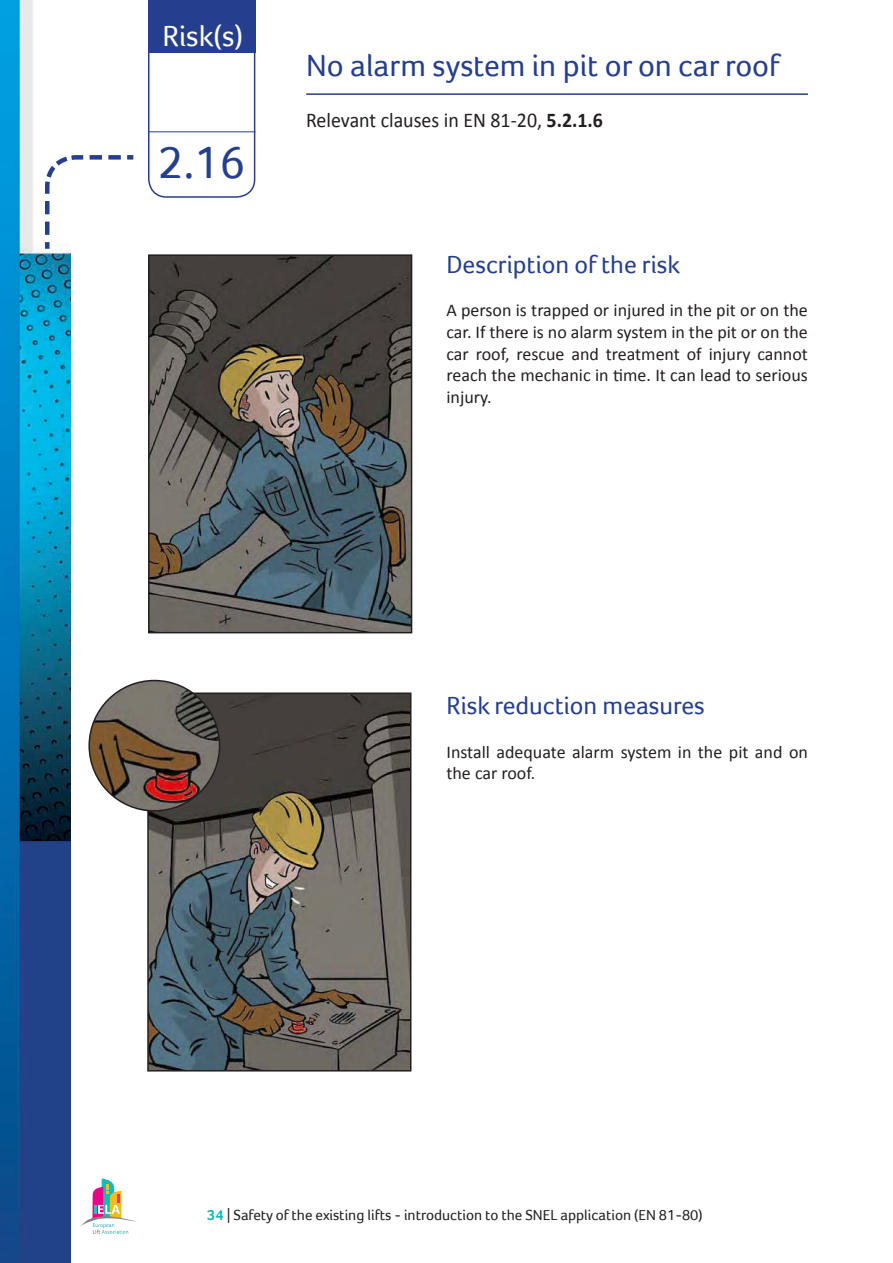
<style>
.page{position:relative;width:893px;height:1263px;background:#fff}
.page>*{position:absolute;margin:0;border:0;box-sizing:border-box;transform-origin:0 0}
.Titre_droite{font:46.5px "Foco";color:#253f8e}
.titre_2{font:31.5px "Foco";color:#253f8e}
.t1{font:30px "Foco";color:#fff}
.Petit_titre{font:25.5px "Foco";color:#253f8e}
.sous-titre{font:21px "Calibri";color:#231f20;scale:.95 1}
.TXT_ELA{font:18px/21.6px "Calibri";color:#231f20;text-align:justify}
.t2{font:15px "Foco";color:#231f20}
.s1{font-weight:700}
.s2{font-weight:700;color:#15bbb9}
</style>
<div class="page">
<img style="left:0;top:0;width:71px;height:1263px">
<svg style="left:148px;top:0;width:108px;height:198px"></svg>
<div style="left:148px;top:0;width:107px;height:53px;background:#253f8e"></div>
<hr style="left:148px;top:131px;width:107px;height:1px;background:#253f8e">
<svg style="left:43px;top:153px;width:91px;height:100px"></svg>
<svg style="left:80px;top:1178px;width:57px;height:56px"></svg>
<hr style="left:306px;top:93px;width:502px;height:2px;background:#253f8e">
<img style="left:151px;top:257px;width:258px;height:373px">
<div style="left:148px;top:254px;width:264px;height:379px;border:2px solid #231f20"></div>
<img style="left:150px;top:695px;width:258px;height:373px">
<div style="left:147px;top:692px;width:264px;height:379px;border:2px solid #231f20"></div>
<img style="left:89px;top:680px;width:131px;height:131px;border-radius:65px">
<h3 class="t1" style="left:162px;top:19px;width:82px">Risk(s)</h3>
<p class="Titre_droite" style="left:158px;top:135px;width:89px">2.16</p>
<p class="titre_2" style="left:306px;top:48px;width:475px">No alarm system in pit or on car roof</p>
<p class="sous-titre" style="left:306px;top:107px;width:314px">Relevant clauses in EN 81-20, <span class="s1">5.2.1.6</span></p>
<p class="Petit_titre" style="left:446px;top:250px;width:235px">Description of the risk</p>
<p class="TXT_ELA" style="left:446px;top:300px;width:363px">A person is trapped or injured in the pit or on the car. If there is no alarm system in the pit or on the car roof, rescue and treatment of injury cannot reach the mechanic in time. It can lead to serious injury.</p>
<p class="Petit_titre" style="left:446px;top:691px;width:260px">Risk reduction measures</p>
<p class="TXT_ELA" style="left:446px;top:741px;width:363px">Install adequate alarm system in the pit and on the car roof.</p>
<p class="t2" style="left:207px;top:1206px;width:497px"><span class="s2">34</span> | Safety of the existing lifts - introduction to the SNEL application (EN 81-80)</p>
</div>
